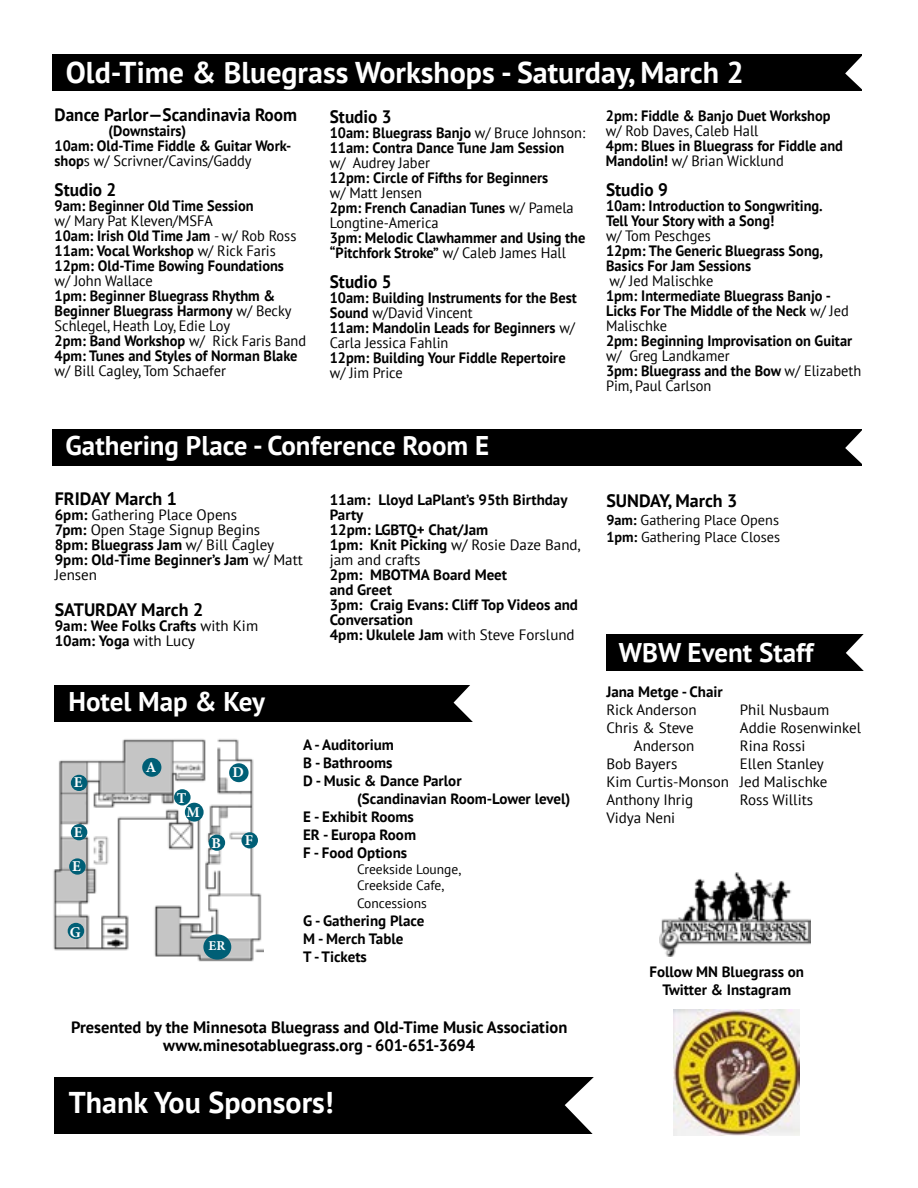
<style>
.page{position:relative;width:918px;height:1188px;background:#fff}
.page>*{position:absolute;margin:0;border:0;box-sizing:border-box;transform-origin:0 0}
.t1{font:700 30px "PT Sans";color:#fff}
.t2{font:700 27px "PT Sans";color:#fff}
.t3{font:700 18px "PT Sans";color:#000;scale:.96 1}
.t4{font:700 18px "PT Sans";color:#000}
.t5{font:700 16.5px/18px "PT Sans";color:#000;text-align:center}
.t6{font:700 15px/15px "PT Sans";color:#000;scale:.96 1}
.t7{font:700 15px/15px "PT Sans";color:#000}
.t8{font:15px/18px "PT Sans";color:#000}
.t9{font:15px/15px "PT Sans";color:#000;scale:.96 1}
.t10{font:700 15px "Minion Pro";color:#fff}
.t11{font:14.25px/17.1px "PT Sans";color:#000}
.t12{font:13.5px/16.2px "PT Sans";color:#000}
.t13{font:700 13.5px "Minion Pro";color:#fff}
.s1{font-weight:400}
.s2{font-weight:700}
</style>
<div class="page">
<img style="left:53px;top:739px;width:211px;height:223px">
<div style="left:142px;top:758px;width:19px;height:19px;background:#005f76;border-radius:50%"></div>
<div style="left:209px;top:835px;width:16px;height:16px;background:#005f76;border-radius:50%"></div>
<div style="left:229px;top:763px;width:20px;height:19px;background:#005f76;border-radius:50%"></div>
<div style="left:71px;top:775px;width:16px;height:16px;background:#005f76;border-radius:50%"></div>
<div style="left:71px;top:824px;width:16px;height:16px;background:#005f76;border-radius:50%"></div>
<div style="left:69px;top:858px;width:17px;height:17px;background:#005f76;border-radius:50%"></div>
<div style="left:241px;top:832px;width:17px;height:16px;background:#005f76;border-radius:50%"></div>
<div style="left:68px;top:923px;width:16px;height:16px;background:#005f76;border-radius:50%"></div>
<div style="left:185px;top:803px;width:19px;height:19px;background:#005f76;border-radius:50%"></div>
<div style="left:203px;top:934px;width:28px;height:26px;background:#005f76;border-radius:50%"></div>
<div style="left:174px;top:789px;width:17px;height:16px;background:#005f76;border-radius:50%"></div>
<div style="left:606px;top:634px;width:258px;height:37px;background:#000"></div>
<svg style="left:846px;top:634px;width:18px;height:37px"></svg>
<img style="left:660px;top:873px;width:150px;height:83px">
<div style="left:55px;top:1077px;width:547px;height:57px;background:#000"></div>
<svg style="left:565px;top:1077px;width:37px;height:57px"></svg>
<img style="left:673px;top:1009px;width:127px;height:127px">
<div style="left:52px;top:54px;width:810px;height:37px;background:#000"></div>
<svg style="left:845px;top:56px;width:17px;height:34px"></svg>
<div style="left:52px;top:429px;width:810px;height:37px;background:#000"></div>
<svg style="left:845px;top:430px;width:17px;height:34px"></svg>
<div style="left:55px;top:685px;width:425px;height:37px;background:#000"></div>
<svg style="left:454px;top:685px;width:26px;height:37px"></svg>
<h1 class="t1" style="left:66px;top:52px;width:680px">Old-Time &amp; Bluegrass Workshops - Saturday, March 2</h1>
<p class="t3" style="left:55px;top:103px;width:254px">Dance Parlor—Scandinavia Room</p>
<p class="t6" style="left:55px;top:123px;width:248px;text-indent:54px">(Downstairs)<br>10am: Old-Time Fiddle &amp; Guitar Work&shy;shop<span class="s1">s w/ Scrivner/Cavins/Gaddy</span></p>
<p class="t3" style="left:55px;top:178px;width:66px">Studio 2</p>
<p class="t6" style="left:55px;top:198px;width:209px">9am: Beginner Old Time Session</p>
<p class="t6" style="left:55px;top:213px;width:253px"><span class="s1">w/ Mary Pat Kleven/MSFA<br></span>10am: Irish Old Time Jam <span class="s1">- w/ Rob Ross<br></span>11am: Vocal Workshop <span class="s1">w/ Rick Faris<br></span>12pm: Old-Time Bowing Foundations</p>
<p class="t9" style="left:55px;top:273px;width:104px">w/ John Wallace</p>
<p class="t6" style="left:55px;top:288px;width:264px">1pm: Beginner Bluegrass Rhythm &amp; Beginner Bluegrass Harmony <span class="s1">w/ Becky Schlegel, Heath Loy, Edie Loy<br></span>2pm: Band Workshop <span class="s1">w/ Rick Faris Band </span>4pm: Tunes and Styles of Norman Blake</p>
<p class="t9" style="left:55px;top:363px;width:180px">w/ Bill Cagley, Tom Schaefer</p>
<p class="t3" style="left:330px;top:105px;width:66px">Studio 3</p>
<p class="t6" style="left:330px;top:125px;width:267px">10am: Bluegrass Banjo <span class="s1">w/ Bruce Johnson:<br></span>11am: Contra Dance Tune Jam Session</p>
<p class="t9" style="left:330px;top:155px;width:106px">w/ Audrey Jaber</p>
<p class="t6" style="left:330px;top:170px;width:229px">12pm: Circle of Fifths for Beginners</p>
<p class="t9" style="left:330px;top:185px;width:256px">w/ Matt Jensen<br><span class="s2">2pm: French Canadian Tunes</span> w/ Pamela<br>Longtine-America</p>
<p class="t6" style="left:330px;top:230px;width:268px">3pm: Melodic Clawhammer and Using the “Pitchfork Stroke” <span class="s1">w/ Caleb James Hall</span></p>
<p class="t3" style="left:330px;top:270px;width:66px">Studio 5</p>
<p class="t6" style="left:330px;top:290px;width:259px">10am: Building Instruments for the Best<br>Sound <span class="s1">w/David Vincent<br></span>11am: Mandolin Leads for Beginners <span class="s1">w/<br>Carla Jessica Fahlin</span></p>
<p class="t6" style="left:330px;top:350px;width:247px">12pm: Building Your Fiddle Repertoire</p>
<p class="t9" style="left:330px;top:365px;width:77px">w/ Jim Price</p>
<h2 class="t2" style="left:66px;top:428px;width:425px">Gathering Place - Conference Room E</h2>
<p class="t4" style="left:55px;top:486px;width:124px">FRIDAY March 1</p>
<p class="t8" style="left:55px;top:506px;width:250px;line-height:15px"><span class="s2">6pm:</span> Gathering Place Opens<br><span class="s2">7pm:</span> Open Stage Signup Begins<br><span class="s2">8pm: Bluegrass Jam</span> w/ Bill Cagley<br><span class="s2">9pm: Old-Time Beginner’s Jam</span> w/ Matt<br>Jensen</p>
<p class="t4" style="left:55px;top:598px;width:150px">SATURDAY March 2</p>
<p class="t7" style="left:55px;top:618px;width:205px">9am: Wee Folks Crafts <span class="s1">with Kim<br></span>10am: Yoga <span class="s1">with Lucy</span></p>
<h2 class="t2" style="left:68px;top:684px;width:198px">Hotel Map &amp; Key</h2>
<p class="t7" style="left:330px;top:492px;width:252px">11am: Lloyd LaPlant’s 95th Birthday<br>Party<br>12pm: LGBTQ+ Chat/Jam<br>1pm: Knit Picking <span class="s1">w/ Rosie Daze Band, jam and crafts</span></p>
<p class="t7" style="left:330px;top:567px;width:250px">2pm: MBOTMA Board Meet<br>and Greet<br>3pm: Craig Evans: Cliff Top Videos and<br>Conversation<br>4pm: Ukulele Jam <span class="s1">with Steve Forslund</span></p>
<p class="t10" style="left:74px;top:772px;width:10px">E</p>
<p class="t10" style="left:74px;top:821px;width:10px">E</p>
<p class="t10" style="left:72px;top:855px;width:10px">E</p>
<p class="t10" style="left:70px;top:921px;width:12px">G</p>
<p class="t10" style="left:146px;top:756px;width:12px">A</p>
<p class="t10" style="left:177px;top:788px;width:11px">T</p>
<p class="t10" style="left:186px;top:801px;width:15px">M</p>
<p class="t10" style="left:211px;top:833px;width:11px">B</p>
<p class="t10" style="left:232px;top:762px;width:13px">D</p>
<p class="t10" style="left:245px;top:829px;width:10px">F</p>
<p class="t13" style="left:209px;top:936px;width:18px">ER</p>
<p class="t7" style="left:303px;top:737px;width:92px">A - Auditorium</p>
<p class="t7" style="left:303px;top:755px;width:91px">B - Bathrooms</p>
<p class="t7" style="left:303px;top:773px;width:160px">D - Music &amp; Dance Parlor</p>
<p class="t7" style="left:357px;top:791px;width:215px">(Scandinavian Room-Lower level)</p>
<p class="t7" style="left:303px;top:809px;width:112px">E - Exhibit Rooms</p>
<p class="t7" style="left:303px;top:827px;width:115px">ER - Europa Room</p>
<p class="t7" style="left:303px;top:845px;width:106px">F - Food Options</p>
<p class="t12" style="left:357px;top:861px;width:105px">Creekside Lounge,<br>Creekside Cafe,</p>
<p class="t12" style="left:357px;top:895px;width:71px">Concessions</p>
<p class="t7" style="left:303px;top:911px;width:123px;line-height:18px">G - Gathering Place<br>M - Merch Table<br>T - Tickets</p>
<p class="t5" style="left:71px;top:1018px;width:498px">Presented by the Minnesota Bluegrass and Old-Time Music Association www.minesotabluegrass.org - 601-651-3694</p>
<h1 class="t1" style="left:69px;top:1083px;width:266px">Thank You Sponsors!</h1>
<p class="t6" style="left:606px;top:107px;width:236px">2pm: Fiddle &amp; Banjo Duet Workshop</p>
<p class="t9" style="left:606px;top:122px;width:160px">w/ Rob Daves, Caleb Hall</p>
<p class="t6" style="left:606px;top:137px;width:248px">4pm: Blues in Bluegrass for Fiddle and<br>Mandolin! <span class="s1">w/ Brian Wicklund</span></p>
<p class="t3" style="left:606px;top:177px;width:66px">Studio 9</p>
<p class="t6" style="left:606px;top:197px;width:227px">10am: Introduction to Songwriting.<br>Tell Your Story with a Song!</p>
<p class="t9" style="left:606px;top:227px;width:111px">w/ Tom Peschges</p>
<p class="t6" style="left:606px;top:242px;width:227px">12pm: The Generic Bluegrass Song,<br>Basics For Jam Sessions</p>
<p class="t9" style="left:610px;top:272px;width:110px">w/ Jed Malischke</p>
<p class="t6" style="left:606px;top:287px;width:255px">1pm: Intermediate Bluegrass Banjo -<br>Licks For The Middle of the Neck <span class="s1">w/ Jed<br>Malischke</span></p>
<p class="t6" style="left:606px;top:332px;width:258px">2pm: Beginning Improvisation on Guitar</p>
<p class="t9" style="left:606px;top:347px;width:267px">w/ Greg Landkamer<br><span class="s2">3pm: Bluegrass and the Bow</span> w/ Elizabeth<br>Pim, Paul Carlson</p>
<p class="t4" style="left:606px;top:489px;width:133px">SUNDAY, March 3</p>
<p class="t11" style="left:606px;top:511px;width:175px"><span class="s2">9am:</span> Gathering Place Opens<br><span class="s2">1pm:</span> Gathering Place Closes</p>
<h2 class="t2" style="left:619px;top:634px;width:196px">WBW Event Staff</h2>
<p class="t7" style="left:606px;top:684px;width:118px">Jana Metge - Chair</p>
<p class="t8" style="left:606px;top:700px;width:92px">Rick Anderson</p>
<p class="t8" style="left:606px;top:718px;width:89px">Chris &amp; Steve</p>
<p class="t8" style="left:634px;top:736px;width:62px">Anderson</p>
<p class="t8" style="left:606px;top:754px;width:72px">Bob Bayers</p>
<p class="t8" style="left:606px;top:772px;width:124px">Kim Curtis-Monson</p>
<p class="t8" style="left:606px;top:790px;width:88px">Anthony Ihrig</p>
<p class="t8" style="left:606px;top:808px;width:70px">Vidya Neni</p>
<p class="t8" style="left:740px;top:701px;width:123px">Phil Nusbaum<br>Addie Rosenwinkel<br>Rina Rossi<br>Ellen Stanley<br>Jed Malischke<br>Ross Willits</p>
<p class="t7" style="left:649px;top:962px;width:156px;line-height:18px;text-align:center">Follow MN Bluegrass on<br>Twitter &amp; Instagram</p>
</div>
